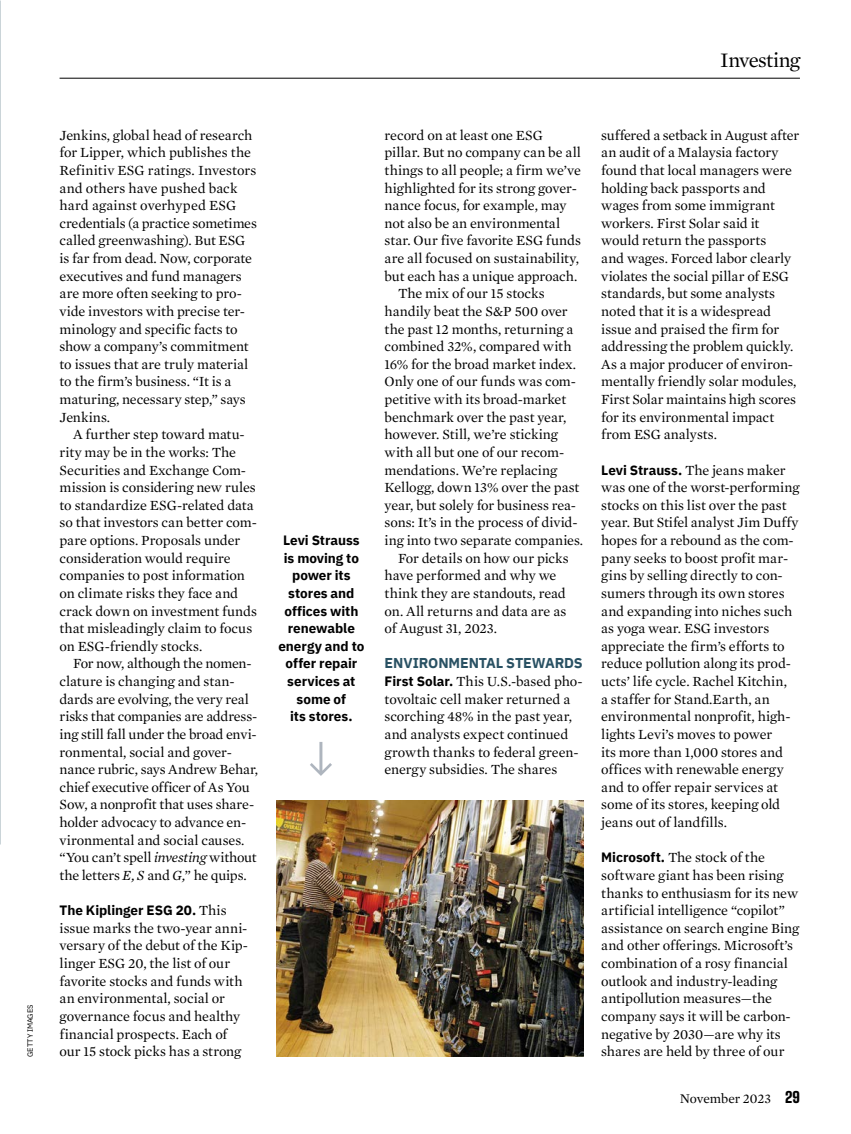
<style>
.page{position:relative;width:851px;height:1134px;background:#fff}
.page>*{position:absolute;margin:0;border:0;box-sizing:border-box;transform-origin:0 0}
.t1{font:21px "Mercury Text G1";letter-spacing:-.035em;color:#000}
.t2{font:14.25px/17.7px "Mercury Text G1";letter-spacing:-.005em;color:#000}
.t3{font:700 14.25px "IBM Plex Sans";letter-spacing:-.01em;color:#295163}
.t4{font:700 13.5px/17.7px "IBM Plex Sans";color:#000;text-align:center}
.t5{font:13.5px "Mercury Text G1";letter-spacing:-.01em;color:#000}
.t6{font:7.5px "IBM Plex Sans";letter-spacing:.01em;color:#000}
.s1{font-style:italic}
.s2{font-family:"Mercury Text G1";font-weight:400;font-size:14.25px}
.s3{font-family:"IBM Plex Sans";font-weight:700;font-size:13.5px}
.s4{font-family:"Big Shoulders Display";font-weight:900;font-size:15px}
</style>
<div class="page">
<hr style="left:60px;top:78px;width:739px;height:1px;background:#000">
<img style="left:276px;top:800px;width:307px;height:256px">
<svg style="left:310px;top:742px;width:22px;height:34px"></svg>
<p class="t6" style="left:24px;top:1057px;width:54px;rotate:-90deg">GETTY IMAGES</p>
<h1 class="t1" style="left:720px;top:45px;width:81px">Investing</h1>
<p class="t2" style="left:60px;top:125px;width:199px">Jenkins, global head of research for Lipper, which publishes the<br>Refinitiv ESG ratings. Investors and others have pushed back hard against overhyped ESG credentials (a practice sometimes called greenwashing). But ESG is far from dead. Now, corporate executives and fund managers are more often seeking to pro&shy;vide investors with precise ter&shy;minology and specific facts to show a company’s commitment to issues that are truly material to the firm’s business. “It is a maturing, necessary step,” says<br>Jenkins.</p>
<p class="t2" style="left:60px;top:425px;width:199px;text-indent:14px">A further step toward matu&shy;rity may be in the works: The<br>Securities and Exchange Com&shy;mission is considering new rules to standardize ESG-related data so that investors can better com&shy;pare options. Proposals under consideration would require companies to post information on climate risks they face and crack down on investment funds that misleadingly claim to focus on ESG-friendly stocks.</p>
<p class="t2" style="left:60px;top:654px;width:200px;text-indent:13px">For now, although the nomen&shy;clature is changing and stan&shy;dards are evolving, the very real risks that companies are address&shy;ing still fall under the broad envi&shy;ronmental, social and gover&shy;nance rubric, says Andrew Behar, chief executive officer of As You<br>Sow, a nonprofit that uses share&shy;holder advocacy to advance en&shy;vironmental and social causes. “You can’t spell <span class="s1">investing</span> without the letters <span class="s1">E, S</span> and <span class="s1">G,</span>” he quips.</p>
<p class="t4" style="left:60px;top:900px;width:168px">The Kiplinger ESG 20. <span class="s2">This</span></p>
<p class="t2" style="left:60px;top:918px;width:190px">issue marks the two-year anni&shy;versary of the debut of the Kip&shy;linger ESG 20, the list of our favorite stocks and funds with an environmental, social or governance focus and healthy financial prospects. Each of our 15 stock picks has a strong</p>
<p class="t4" style="left:278px;top:530px;width:87px">Levi Strauss is moving to power its stores and offices with renewable energy and to offer repair services at some of<br>its stores.</p>
<p class="t2" style="left:384px;top:125px;width:160px">record on at least one ESG</p>
<p class="t2" style="left:384px;top:143px;width:198px">pillar. But no company can be all</p>
<p class="t2" style="left:384px;top:161px;width:198px">things to all people; a firm we’ve</p>
<p class="t2" style="left:384px;top:178px;width:194px">highlighted for its strong gover-</p>
<p class="t2" style="left:384px;top:196px;width:183px">nance focus, for example, may</p>
<p class="t2" style="left:384px;top:213px;width:177px">not also be an environmental</p>
<p class="t2" style="left:384px;top:231px;width:198px">star. Our five favorite ESG funds</p>
<p class="t2" style="left:384px;top:249px;width:196px">are all focused on sustainability,</p>
<p class="t2" style="left:384px;top:266px;width:194px">but each has a unique approach.</p>
<p class="t2" style="left:398px;top:284px;width:148px">The mix of our 15 stocks</p>
<p class="t2" style="left:384px;top:302px;width:185px">handily beat the S&amp;P 500 over</p>
<p class="t2" style="left:384px;top:319px;width:190px">the past 12 months, returning a</p>
<p class="t2" style="left:384px;top:337px;width:188px">combined 32%, compared with</p>
<p class="t2" style="left:384px;top:354px;width:193px">16% for the broad market index.</p>
<p class="t2" style="left:384px;top:372px;width:193px">Only one of our funds was com-</p>
<p class="t2" style="left:384px;top:390px;width:183px">petitive with its broad-market</p>
<p class="t2" style="left:384px;top:407px;width:183px">benchmark over the past year,</p>
<p class="t2" style="left:384px;top:425px;width:175px">however. Still, we’re sticking</p>
<p class="t2" style="left:384px;top:443px;width:181px">with all but one of our recom-</p>
<p class="t2" style="left:384px;top:460px;width:174px">mendations. We’re replacing</p>
<p class="t2" style="left:384px;top:478px;width:196px">Kellogg, down 13% over the past</p>
<p class="t2" style="left:384px;top:495px;width:193px">year, but solely for business rea-</p>
<p class="t2" style="left:384px;top:513px;width:194px">sons: It’s in the process of divid-</p>
<p class="t2" style="left:384px;top:531px;width:200px">ing into two separate companies.</p>
<p class="t2" style="left:398px;top:548px;width:172px">For details on how our picks</p>
<p class="t2" style="left:384px;top:566px;width:173px">have performed and why we</p>
<p class="t2" style="left:384px;top:584px;width:183px">think they are standouts, read</p>
<p class="t2" style="left:384px;top:601px;width:183px">on. All returns and data are as</p>
<p class="t2" style="left:384px;top:619px;width:114px">of August 31, 2023.</p>
<p class="t3" style="left:384px;top:652px;width:200px">ENVIRONMENTAL STEWARDS</p>
<p class="t2" style="left:384px;top:672px;width:199px"><span class="s3">First Solar.</span> This U.S.-based pho&shy;tovoltaic cell maker returned a scorching 48% in the past year, and analysts expect continued growth thanks to federal green&shy;energy subsidies. The shares</p>
<p class="t2" style="left:601px;top:125px;width:199px">suffered a setback in August after an audit of a Malaysia factory found that local managers were holding back passports and wages from some immigrant workers. First Solar said it would return the passports<br>and wages. Forced labor clearly violates the social pillar of ESG standards, but some analysts noted that it is a widespread issue and praised the firm for addressing the problem quickly.<br>As a major producer of environ&shy;mentally friendly solar modules,<br>First Solar maintains high scores for its environmental impact from ESG analysts.</p>
<p class="t2" style="left:601px;top:460px;width:200px"><span class="s3">Levi Strauss.</span> The jeans maker was one of the worst-performing stocks on this list over the past year. But Stifel analyst Jim Duffy hopes for a rebound as the com&shy;pany seeks to boost profit mar&shy;gins by selling directly to con&shy;sumers through its own stores and expanding into niches such as yoga wear. ESG investors appreciate the firm’s efforts to reduce pollution along its prod&shy;ucts’ life cycle. Rachel Kitchin,<br>a staffer for Stand.Earth, an environmental nonprofit, high&shy;lights Levi’s moves to power<br>its more than 1,000 stores and offices with renewable energy and to offer repair services at some of its stores, keeping old jeans out of landfills.</p>
<p class="t2" style="left:601px;top:848px;width:199px"><span class="s3">Microsoft.</span> The stock of the software giant has been rising thanks to enthusiasm for its new artificial intelligence “copilot” assistance on search engine Bing and other offerings. Microsoft’s combination of a rosy financial outlook and industry-leading antipollution measures—the company says it will be carbon&shy;negative by 2030—are why its shares are held by three of our</p>
<p class="t5" style="left:679px;top:1089px;width:122px">November 2023 <span class="s4">29</span></p>
</div>
